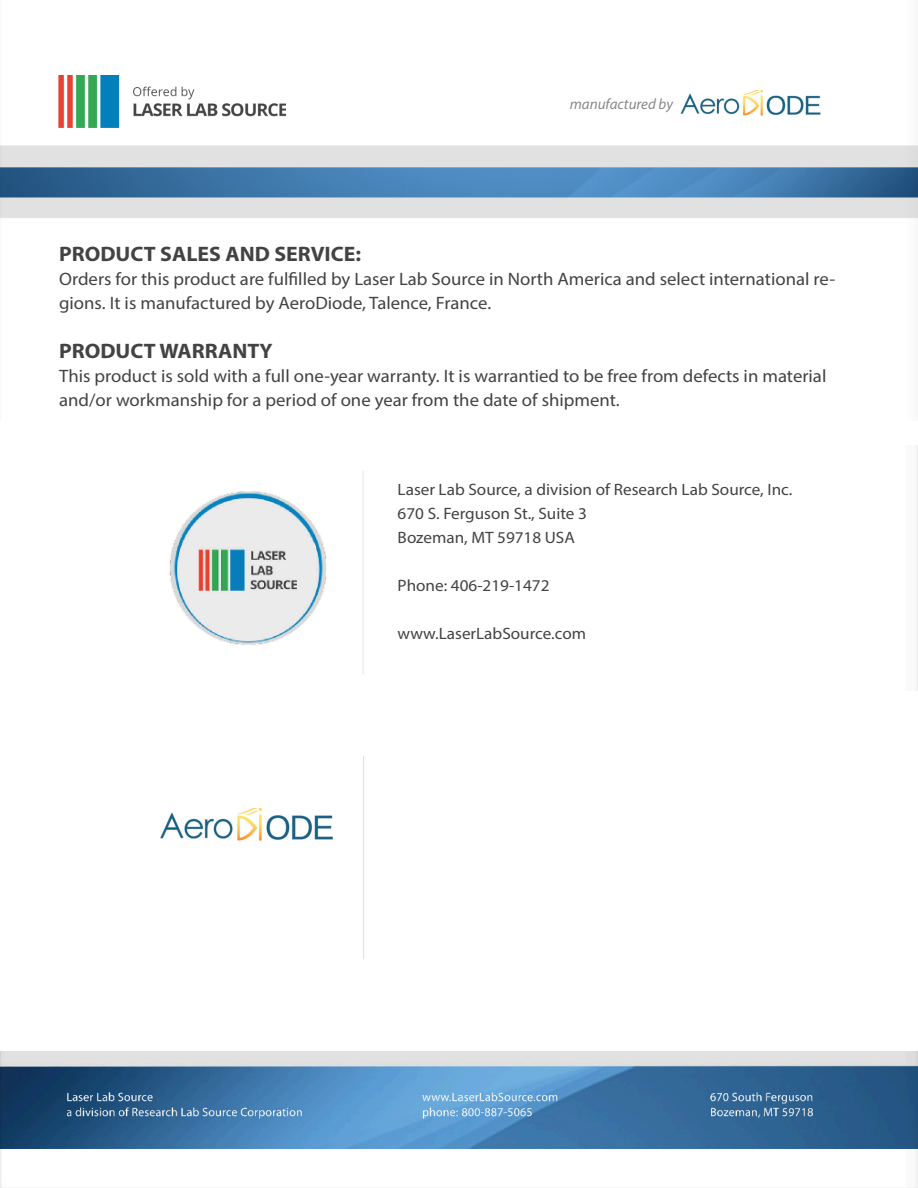
<style>
.page{position:relative;width:918px;height:1188px;background:#fff}
.page>*{position:absolute;margin:0;border:0;box-sizing:border-box;transform-origin:0 0}
.t1{font:700 21px "Myriad Pro";color:#434343;scale:1.04 1}
.t2{font:18px/24px "Myriad Pro";color:#434343;scale:1.04 1}
.t3{font:16.5px "Myriad Pro";color:#434343;scale:1.04 1}
.t4{font:italic 15px "Myriad Pro";color:#888}
</style>
<div class="page">
<img style="left:0;top:145px;width:918px;height:231px">
<img style="left:169px;top:446px;width:749px;height:245px">
<img style="left:0;top:1052px;width:918px;height:136px">
<hr style="left:363px;top:756px;width:1px;height:203px;background:#dedede">
<img style="left:160px;top:809px;width:173px;height:32px">
<img style="left:58px;top:75px;width:227px;height:52px">
<img style="left:680px;top:90px;width:141px;height:26px">
<div style="left:59px;top:246px;width:801px;height:225px;background:#fff"></div>
<div style="left:398px;top:483px;width:467px;height:193px;background:#fff"></div>
<p class="t4" style="left:570px;top:95px;width:105px">manufactured by</p>
<p class="t1" style="left:59px;top:242px;width:292px">PRODUCT SALES AND SERVICE:</p>
<p class="t2" style="left:59px;top:267px;width:747px">Orders for this product are fulfilled by Laser Lab Source in North America and select international re&shy;gions. It is manufactured by AeroDiode, Talence, France.</p>
<p class="t1" style="left:59px;top:340px;width:207px">PRODUCT WARRANTY</p>
<p class="t2" style="left:59px;top:364px;width:739px">This product is sold with a full one-year warranty. It is warrantied to be free from defects in material and/or workmanship for a period of one year from the date of shipment.</p>
<p class="t3" style="left:398px;top:480px;width:381px">Laser Lab Source, a division of Research Lab Source, Inc.</p>
<p class="t3" style="left:398px;top:504px;width:184px">670 S. Ferguson St., Suite 3</p>
<p class="t3" style="left:398px;top:528px;width:172px">Bozeman, MT 59718 USA</p>
<p class="t3" style="left:398px;top:576px;width:148px">Phone: 406-219-1472</p>
<p class="t3" style="left:398px;top:624px;width:183px">www.LaserLabSource.com</p>
</div>
